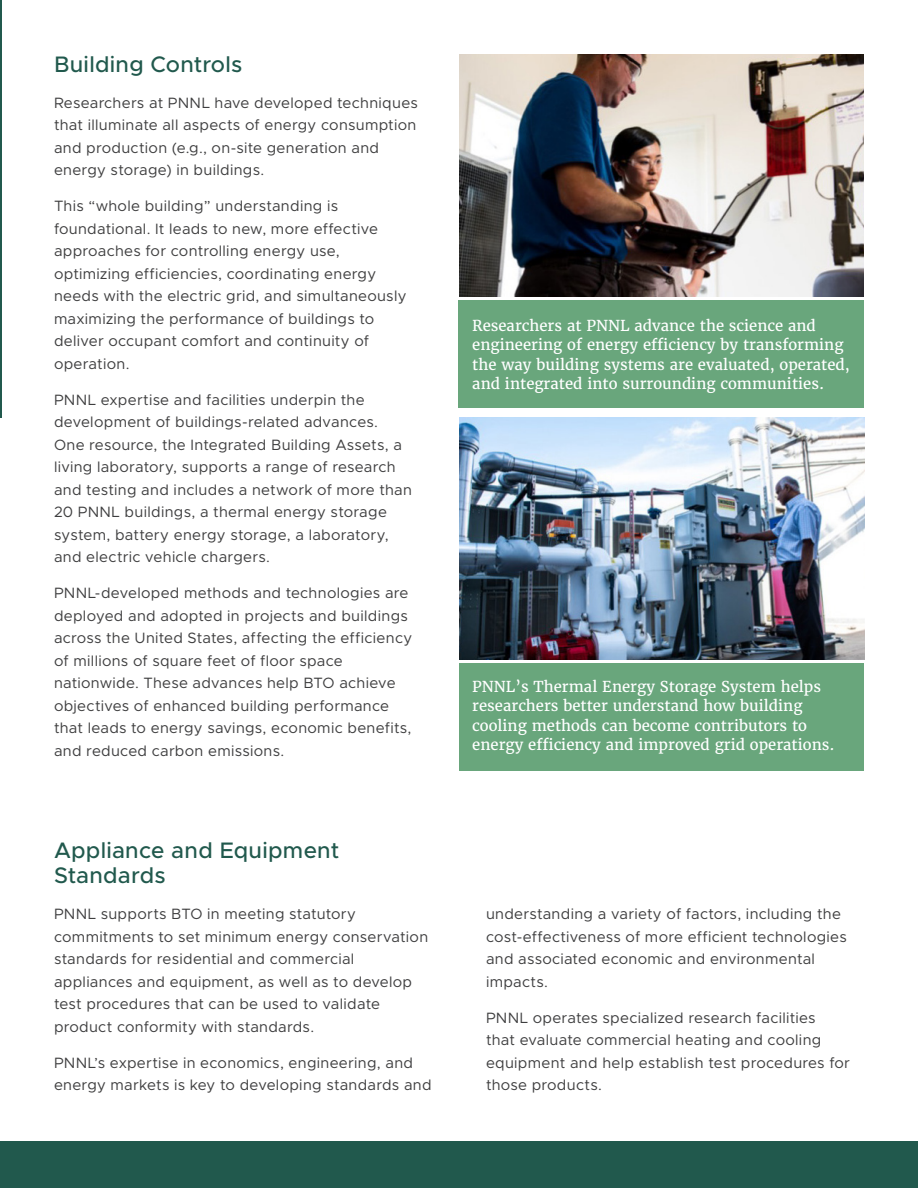
<style>
.page{position:relative;width:918px;height:1188px;background:#fff}
.page>*{position:absolute;margin:0;border:0;box-sizing:border-box;transform-origin:0 0}
.Para_heading{font:500 22.5px/25.5px "Metropolis";letter-spacing:.01em;color:#21594d}
.Body{font:15px/22.5px "Metropolis";letter-spacing:.02em;color:#3e3e3f}
.Paragraph_Style_2{font:15px/19.5px "Merriweather";color:#fff}
</style>
<div class="page">
<hr style="left:0;top:0;width:1px;height:418px;background:#21594d">
<div style="left:0;top:1141px;width:918px;height:47px;background:#21594d"></div>
<img style="left:459px;top:54px;width:405px;height:243px">
<img style="left:459px;top:417px;width:405px;height:243px">
<div style="left:459px;top:300px;width:405px;height:108px;background:#69a67c"></div>
<div style="left:459px;top:663px;width:405px;height:108px;background:#69a67c"></div>
<p class="Para_heading" style="left:54px;top:51px;width:190px">Building Controls</p>
<p class="Body" style="left:54px;top:91px;width:365px">Researchers at PNNL have developed techniques that illuminate all aspects of energy consumption and production (e.g., on-site generation and energy storage) in buildings.</p>
<p class="Body" style="left:54px;top:195px;width:354px">This “whole building” understanding is foundational. It leads to new, more effective approaches for controlling energy use, optimizing efficiencies, coordinating energy needs with the electric grid, and simultaneously maximizing the performance of buildings to deliver occupant comfort and continuity of operation.</p>
<p class="Body" style="left:54px;top:388px;width:360px">PNNL expertise and facilities underpin the development of buildings-related advances.<br>One resource, the Integrated Building Assets, a living laboratory, supports a range of research and testing and includes a network of more than 20 PNNL buildings, a thermal energy storage system, battery energy storage, a laboratory, and electric vehicle chargers.</p>
<p class="Body" style="left:54px;top:582px;width:360px">PNNL-developed methods and technologies are deployed and adopted in projects and buildings across the United States, affecting the efficiency of millions of square feet of floor space nationwide. These advances help BTO achieve objectives of enhanced building performance that leads to energy savings, economic benefits, and reduced carbon emissions.</p>
<p class="Para_heading" style="left:54px;top:837px;width:287px">Appliance and Equipment<br>Standards</p>
<p class="Body" style="left:54px;top:903px;width:376px">PNNL supports BTO in meeting statutory commitments to set minimum energy conservation standards for residential and commercial appliances and equipment, as well as to develop test procedures that can be used to validate product conformity with standards.</p>
<p class="Body" style="left:54px;top:1051px;width:379px">PNNL’s expertise in economics, engineering, and energy markets is key to developing standards and</p>
<p class="Paragraph_Style_2" style="left:472px;top:316px;width:379px">Researchers at PNNL advance the science and engineering of energy efficiency by transforming the way building systems are evaluated, operated, and integrated into surrounding communities.</p>
<p class="Paragraph_Style_2" style="left:472px;top:677px;width:364px">PNNL’s Thermal Energy Storage System helps researchers better understand how building cooling methods can become contributors to energy efficiency and improved grid operations.</p>
<p class="Body" style="left:486px;top:903px;width:362px">understanding a variety of factors, including the cost-effectiveness of more efficient technologies and associated economic and environmental impacts.</p>
<p class="Body" style="left:486px;top:1006px;width:366px">PNNL operates specialized research facilities<br>that evaluate commercial heating and cooling equipment and help establish test procedures for those products.</p>
</div>
